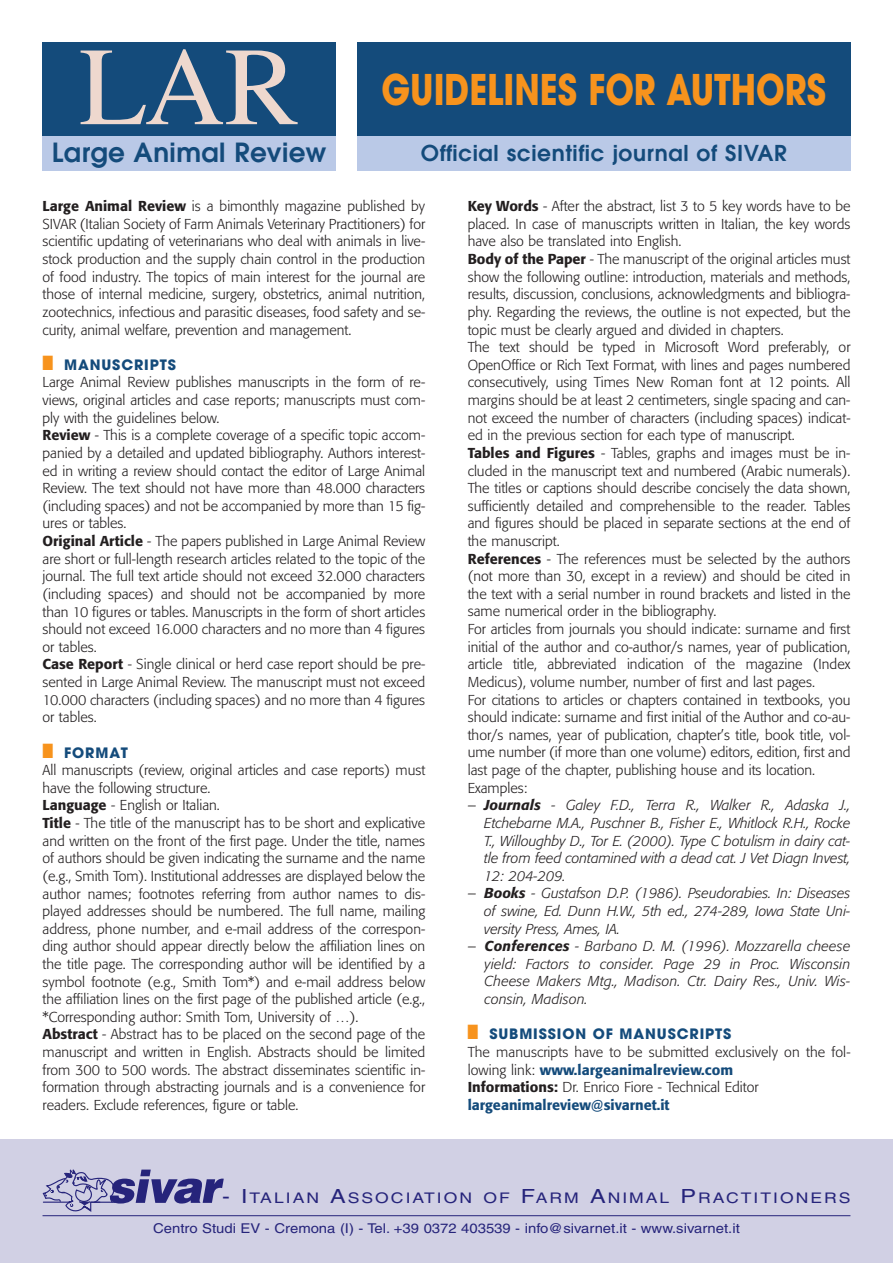
<style>
.page{position:relative;width:893px;height:1263px;background:#fff}
.page>*{position:absolute;margin:0;border:0;box-sizing:border-box;transform-origin:0 0}
.t1{font:111.3px "Times";color:#eed8ce}
.t2{font:700 42px "Avant Garde";color:#f7931d;scale:.8 1}
.t3{font:600 26.25px "Avant Garde";letter-spacing:.015em;color:#144b7b}
.t4{font:600 21.75px "Avant Garde";letter-spacing:.03em;color:#144b7b}
.t5{font:14.7px "Helvetica";letter-spacing:.115em;color:#26247b;scale:1.2 1}
.t6{font:300 14.25px/17.5px "Formata";color:#231f20}
.t7{font:italic 300 14.25px/17.5px "Formata";color:#231f20;text-align:justify}
.t8{font:700 14.25px "Avant Garde";letter-spacing:.06em;color:#144b7b}
.t9{font:13.5px "Helvetica";color:#26247b;scale:1.1 1}
.s1{font-weight:500}
.s2{color:#f7931d}
.s3{font-style:normal}
.s4{font-weight:500;color:#144b7b}
.s5{font-size:19.5px}
</style>
<div class="page">
<div style="left:0;top:1140px;width:893px;height:123px;background:#d1d0e4"></div>
<svg style="left:43px;top:1169px;width:181px;height:43px"></svg>
<hr style="left:43px;top:1215px;width:807px;height:1px;background:#26247b">
<div style="left:357px;top:136px;width:493px;height:34px;background:#bac9e7"></div>
<div style="left:357px;top:43px;width:493px;height:93px;background:#144b7b"></div>
<div style="left:43px;top:43px;width:293px;height:93px;background:#144b7b"></div>
<div style="left:43px;top:136px;width:293px;height:34px;background:#bac9e7"></div>
<h1 class="t1" style="left:79px;top:46px;width:221px">LAR</h1>
<h2 class="t2" style="left:382px;top:74px;width:557px">GUIDELINES FOR AUTHORS</h2>
<h3 class="t3" style="left:52px;top:142px;width:276px">Large Animal Review</h3>
<p class="t6" style="left:43px;top:198px;width:384px;text-align:justify"><span class="s1">Large Animal Review</span> is a bimonthly magazine published by SIVAR (Italian Society of Farm Animals Veterinary Practitioners) for scientific updating of veterinarians who deal with animals in live&shy;stock production and the supply chain control in the production of food industry. The topics of main interest for the journal are those of internal medicine, surgery, obstetrics, animal nutrition, zootechnics, infectious and parasitic diseases, food safety and se&shy;curity, animal welfare, prevention and management.</p>
<p class="t8" style="left:42px;top:359px;width:135px"><span class="s2">■</span> MANUSCRIPTS</p>
<p class="t6" style="left:43px;top:375px;width:384px">Large Animal Review publishes manuscripts in the form of re&shy;views, original articles and case reports; manuscripts must com&shy;ply with the guidelines below.<br><span class="s1">Review</span> - This is a complete coverage of a specific topic accom&shy;panied by a detailed and updated bibliography. Authors interest&shy;ed in writing a review should contact the editor of Large Animal Review. The text should not have more than 48.000 characters (including spaces) and not be accompanied by more than 15 fig&shy;ures or tables.<br><span class="s1">Original Article</span> - The papers published in Large Animal Review are short or full-length research articles related to the topic of the journal. The full text article should not exceed 32.000 characters (including spaces) and should not be accompanied by more than 10 figures or tables. Manuscripts in the form of short articles should not exceed 16.000 characters and no more than 4 figures or tables.<br><span class="s1">Case Report</span> - Single clinical or herd case report should be pre&shy;sented in Large Animal Review. The manuscript must not exceed 10.000 characters (including spaces) and no more than 4 figures or tables.</p>
<p class="t8" style="left:42px;top:747px;width:87px"><span class="s2">■</span> FORMAT</p>
<p class="t6" style="left:43px;top:762px;width:384px">All manuscripts (review, original articles and case reports) must have the following structure.<br><span class="s1">Language</span> - English or Italian.<br><span class="s1">Title</span> - The title of the manuscript has to be short and explicative and written on the front of the first page. Under the title, names of authors should be given indicating the surname and the name (e.g., Smith Tom). Institutional addresses are displayed below the author names; footnotes referring from author names to dis&shy;played addresses should be numbered. The full name, mailing address, phone number, and e-mail address of the correspon&shy;ding author should appear directly below the affiliation lines on the title page. The corresponding author will be identified by a symbol footnote (e.g., Smith Tom*) and e-mail address below the affiliation lines on the first page of the published article (e.g., *Corresponding author: Smith Tom, University of …).<br><span class="s1">Abstract</span> - Abstract has to be placed on the second page of the manuscript and written in English. Abstracts should be limited from 300 to 500 words. The abstract disseminates scientific in&shy;formation through abstracting journals and is a convenience for readers. Exclude references, figure or table.</p>
<h3 class="t4" style="left:421px;top:145px;width:367px">Official scientific journal of SIVAR</h3>
<p class="t6" style="left:468px;top:198px;width:384px"><span class="s1">Key Words</span> - After the abstract, list 3 to 5 key words have to be placed. In case of manuscripts written in Italian, the key words have also be translated into English.<br><span class="s1">Body of the Paper</span> - The manuscript of the original articles must show the following outline: introduction, materials and methods, results, discussion, conclusions, acknowledgments and bibliogra&shy;phy. Regarding the reviews, the outline is not expected, but the topic must be clearly argued and divided in chapters.<br>The text should be typed in Microsoft Word preferably, or OpenOffice or Rich Text Format, with lines and pages numbered consecutively, using Times New Roman font at 12 points. All margins should be at least 2 centimeters, single spacing and can&shy;not exceed the number of characters (including spaces) indicat&shy;ed in the previous section for each type of manuscript.<br><span class="s1">Tables and Figures</span> - Tables, graphs and images must be in&shy;cluded in the manuscript text and numbered (Arabic numerals).<br>The titles or captions should describe concisely the data shown, sufficiently detailed and comprehensible to the reader. Tables and figures should be placed in separate sections at the end of the manuscript.<br><span class="s1">References</span> - The references must be selected by the authors (not more than 30, except in a review) and should be cited in the text with a serial number in round brackets and listed in the same numerical order in the bibliography.<br>For articles from journals you should indicate: surname and first initial of the author and co-author/s names, year of publication, article title, abbreviated indication of the magazine (Index Medicus), volume number, number of first and last pages.<br>For citations to articles or chapters contained in textbooks, you should indicate: surname and first initial of the Author and co-au&shy;thor/s names, year of publication, chapter’s title, book title, vol&shy;ume number (if more than one volume) editors, edition, first and last page of the chapter, publishing house and its location.<br>Examples:</p>
<p class="t7" style="left:484px;top:797px;width:368px;text-indent:-17px"><span class="s3">–</span> <span class="s1">Journals</span> - Galey F.D., Terra R., Walker R., Adaska J., Etchebarne M.A., Puschner B., Fisher E., Whitlock R.H., Rocke T., Willoughby D., Tor E. (2000). Type C botulism in dairy cat&shy;tle from feed contamined with a dead cat. J Vet Diagn Invest, 12: 204-209.</p>
<p class="t7" style="left:484px;top:885px;width:368px;text-indent:-17px"><span class="s3">–</span> <span class="s1">Books</span> - Gustafson D.P. (1986). Pseudorabies. In: Diseases of swine, Ed. Dunn H.W., 5th ed., 274-289, Iowa State Uni&shy;versity Press, Ames, IA.</p>
<p class="t7" style="left:485px;top:938px;width:367px;text-indent:-17px"><span class="s3">–</span> <span class="s1">Conferences</span> - Barbano D. M. (1996). Mozzarella cheese yield: Factors to consider. Page 29 in Proc. Wisconsin Cheese Makers Mtg., Madison. Ctr. Dairy Res., Univ. Wis&shy;consin, Madison.</p>
<p class="t8" style="left:468px;top:1029px;width:265px"><span class="s2">■</span> SUBMISSION OF MANUSCRIPTS</p>
<p class="t6" style="left:468px;top:1044px;width:384px">The manuscripts have to be submitted exclusively on the fol&shy;lowing link: <span class="s4">www.largeanimalreview.com<br></span><span class="s1">Informations:</span> Dr. Enrico Fiore - Technical Editor <span class="s4">largeanimalreview@sivarnet.it</span></p>
<p class="t5" style="left:222px;top:1192px;width:525px"><span class="s5">- I</span>TALIAN <span class="s5">A</span>SSOCIATION OF <span class="s5">F</span>ARM <span class="s5">A</span>NIMAL <span class="s5">P</span>RACTITIONERS</p>
<p class="t9" style="left:153px;top:1223px;width:535px">Centro Studi EV - Cremona (I) - Tel. +39 0372 403539 - info@sivarnet.it - www.sivarnet.it</p>
</div>
